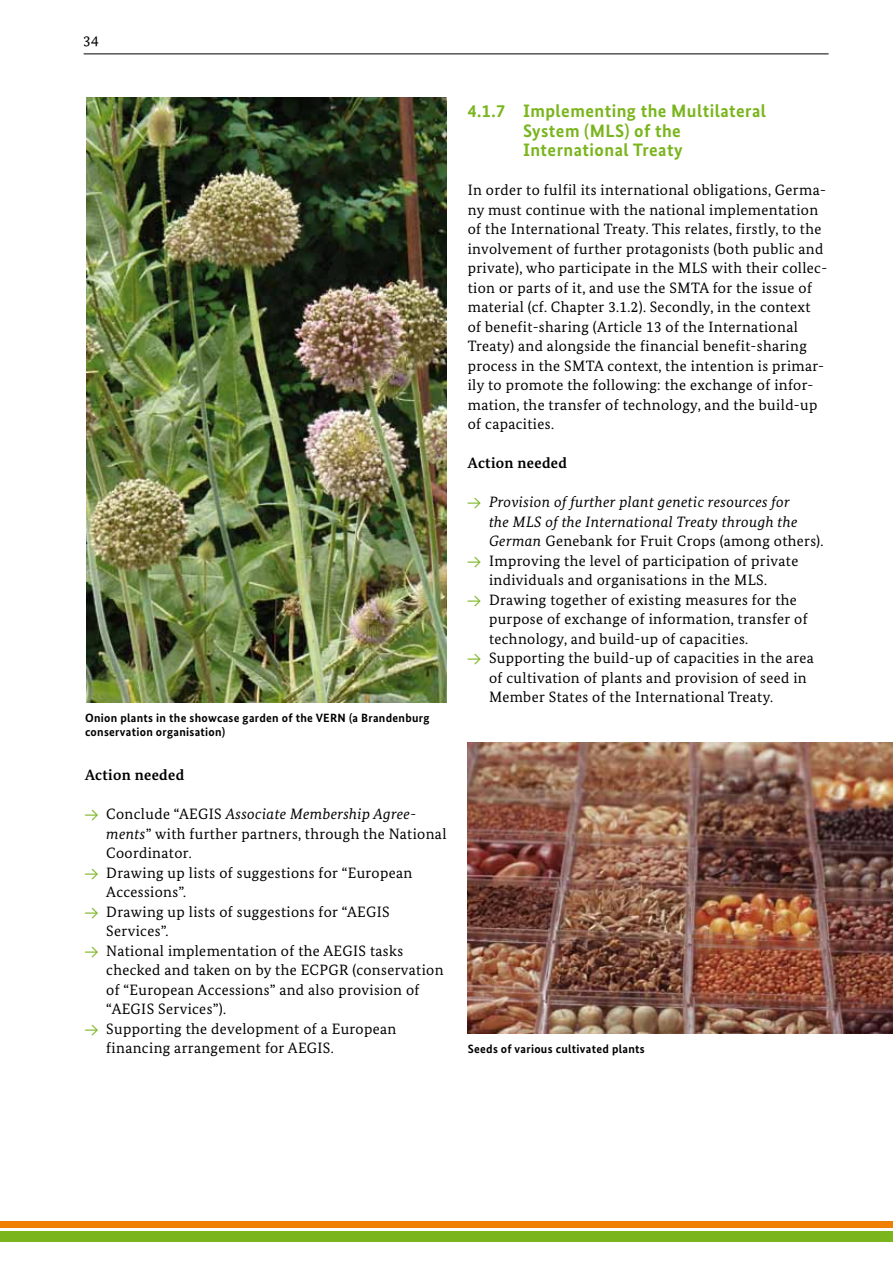
<style>
.page{position:relative;width:893px;height:1263px;background:#fff}
.page>*{position:absolute;margin:0;border:0;box-sizing:border-box;transform-origin:0 0}
.t1{font:700 18px/19.5px "Bundes Sans";letter-spacing:.025em;color:#7ab51d}
.t2{font:15px/19.5px "Bundes Serif";letter-spacing:.025em;color:#000}
.t3{font:italic 15px "Bundes Serif";letter-spacing:.025em;color:#000}
.t4{font:700 15px "Bundes Serif";letter-spacing:.025em;color:#000}
.t5{font:700 12px/14.4px "Bundes Sans";letter-spacing:.025em;color:#000}
.s1{font-family:"The Mix Expert";font-style:normal;font-size:13.5px;color:#7ab51d}
.s2{font-style:normal}
.s3{font-style:italic}
.s4{font-family:"The Mix Expert";font-size:13.5px;color:#7ab51d}
</style>
<div class="page">
<hr style="left:84px;top:53px;width:745px;height:1px;background:#000">
<div style="left:0;top:1231px;width:893px;height:11px;background:#7ab51d"></div>
<div style="left:0;top:1221px;width:893px;height:6px;background:#ee7f00"></div>
<img style="left:86px;top:98px;width:360px;height:604px">
<img style="left:468px;top:743px;width:425px;height:290px">
<p class="t2" style="left:84px;top:29px;width:17px">34</p>
<p class="t5" style="left:85px;top:710px;width:346px">Onion plants in the showcase garden of the VERN (a Brandenburg conservation organisation)</p>
<p class="t4" style="left:85px;top:766px;width:101px">Action needed</p>
<p class="t3" style="left:85px;top:805px;width:333px"><span class="s1">Y</span> <span class="s2">Conclude “AEGIS</span> Associate Membership Agree-</p>
<p class="t2" style="left:106px;top:823px;width:342px"><span class="s3">ments</span>” with further partners, through the National</p>
<p class="t2" style="left:106px;top:843px;width:87px">Coordinator.</p>
<p class="t2" style="left:85px;top:862px;width:329px"><span class="s4">Y</span> Drawing up lists of suggestions for “European</p>
<p class="t2" style="left:106px;top:882px;width:81px">Accessions”.</p>
<p class="t2" style="left:85px;top:901px;width:306px"><span class="s4">Y</span> Drawing up lists of suggestions for “AEGIS</p>
<p class="t2" style="left:106px;top:921px;width:64px">Services”.</p>
<p class="t2" style="left:85px;top:940px;width:320px"><span class="s4">Y</span> National implementation of the AEGIS tasks</p>
<p class="t2" style="left:106px;top:960px;width:339px">checked and taken on by the ECPGR (conservation</p>
<p class="t2" style="left:106px;top:979px;width:315px">of “European Accessions” and also provision of</p>
<p class="t2" style="left:106px;top:999px;width:121px">“AEGIS Services”).</p>
<p class="t2" style="left:85px;top:1018px;width:313px"><span class="s4">Y</span> Supporting the development of a European</p>
<p class="t2" style="left:106px;top:1038px;width:229px">financing arrangement for AEGIS.</p>
<p class="t1" style="left:523px;top:101px;width:245px;text-indent:-55px">4.1.7 Implementing the Multilateral<br>System (MLS) of the<br>International Treaty</p>
<p class="t2" style="left:468px;top:180px;width:361px">In order to fulfil its international obligations, Germa&shy;ny must continue with the national implementation of the International Treaty. This relates, firstly, to the involvement of further protagonists (both public and private), who participate in the MLS with their collec&shy;tion or parts of it, and use the SMTA for the issue of material (cf. Chapter 3.1.2). Secondly, in the context of benefit-sharing (Article 13 of the International Treaty) and alongside the financial benefit-sharing process in the SMTA context, the intention is primar&shy;ily to promote the following: the exchange of infor&shy;mation, the transfer of technology, and the build-up of capacities.</p>
<p class="t4" style="left:468px;top:454px;width:101px">Action needed</p>
<p class="t3" style="left:468px;top:493px;width:324px"><span class="s1">Y</span> Provision of further plant genetic resources for</p>
<p class="t3" style="left:489px;top:512px;width:310px">the MLS of the International Treaty through the</p>
<p class="t2" style="left:489px;top:531px;width:336px"><span class="s3">German</span> Genebank for Fruit Crops (among others).</p>
<p class="t2" style="left:468px;top:550px;width:332px"><span class="s4">Y</span> Improving the level of participation of private</p>
<p class="t2" style="left:489px;top:570px;width:280px">individuals and organisations in the MLS.</p>
<p class="t2" style="left:468px;top:589px;width:331px"><span class="s4">Y</span> Drawing together of existing measures for the</p>
<p class="t2" style="left:489px;top:609px;width:320px">purpose of exchange of information, transfer of</p>
<p class="t2" style="left:489px;top:628px;width:261px">technology, and build-up of capacities.</p>
<p class="t2" style="left:468px;top:648px;width:348px"><span class="s4">Y</span> Supporting the build-up of capacities in the area</p>
<p class="t2" style="left:489px;top:667px;width:319px">of cultivation of plants and provision of seed in</p>
<p class="t2" style="left:489px;top:687px;width:286px">Member States of the International Treaty.</p>
<p class="t5" style="left:468px;top:1042px;width:179px">Seeds of various cultivated plants</p>
</div>
